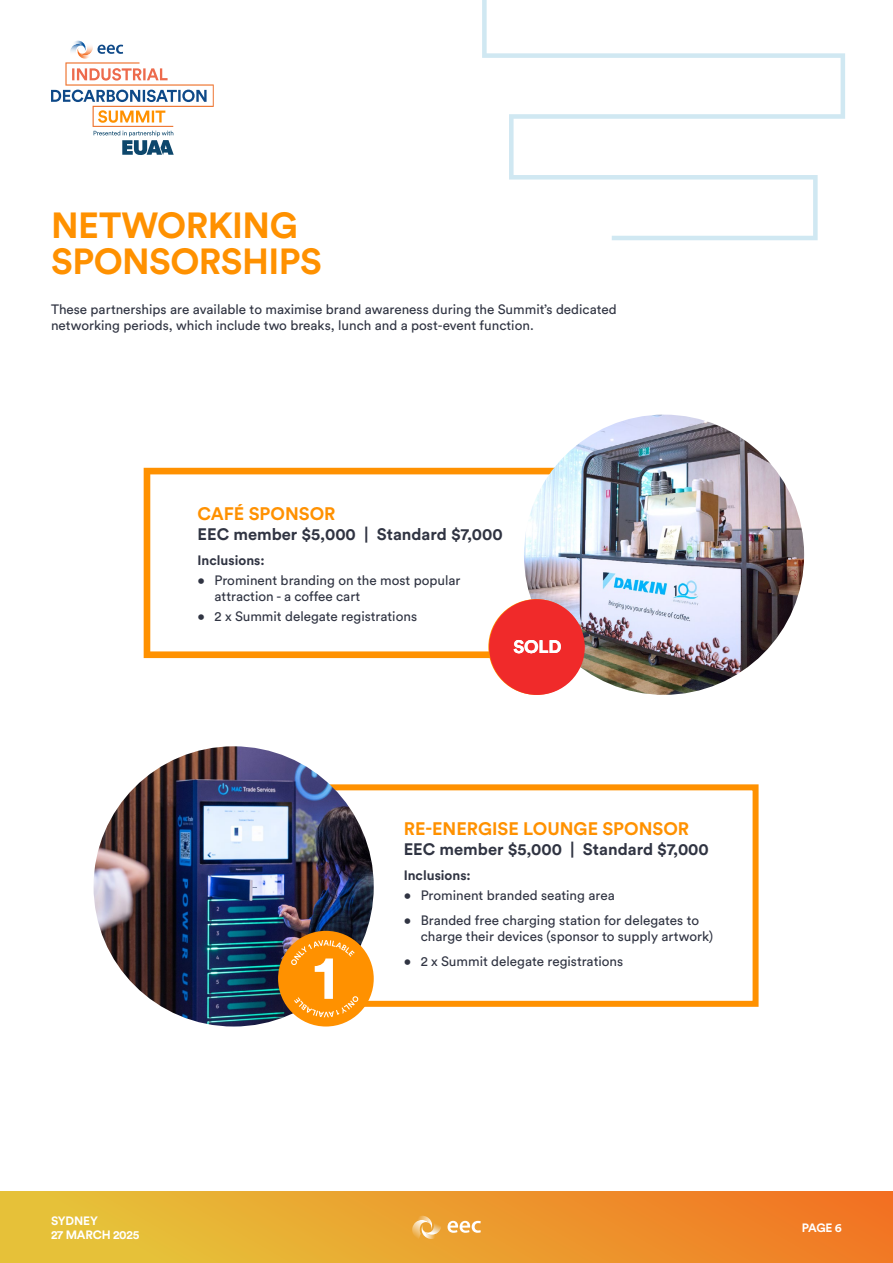
<style>
.page{position:relative;width:893px;height:1263px;background:#fff}
.page>*{position:absolute;margin:0;border:0;box-sizing:border-box;transform-origin:0 0}
.t1{font:700 36px/36px "Circular Std";letter-spacing:-.015em;color:#ff9100}
.t2{font:700 18px "Circular Std";color:#ff9100}
.t3{font:700 18px "Circular Std";color:#fff}
.t4{font:700 16.5px "Circular Std";color:#303442}
.t5{font:13.5px/16.2px "Circular Std";color:#303442}
.t6{font:700 13.5px "Circular Std";color:#303442}
.t7{font:700 12px/14.4px "Circular Std";letter-spacing:-.015em;color:#fff}
</style>
<div class="page">
<div style="left:0;top:1191px;width:893px;height:72px;background:linear-gradient(to right,#e5c93b,#f27523)"></div>
<svg style="left:448px;top:1221px;width:33px;height:12px"></svg>
<svg style="left:412px;top:1215px;width:30px;height:24px"></svg>
<svg style="left:97px;top:45px;width:26px;height:9px"></svg>
<img style="left:79px;top:40px;width:14px;height:8px">
<img style="left:84px;top:48px;width:9px;height:11px">
<img style="left:84px;top:49px;width:9px;height:6px">
<img style="left:77px;top:52px;width:7px;height:7px">
<img style="left:70px;top:41px;width:17px;height:11px">
<svg style="left:73px;top:44px;width:11px;height:3px"></svg>
<svg style="left:51px;top:62px;width:163px;height:93px"></svg>
<svg style="left:482px;top:0;width:363px;height:240px"></svg>
<svg style="left:144px;top:468px;width:410px;height:190px"></svg>
<img style="left:524px;top:415px;width:280px;height:280px;border-radius:140px">
<div style="left:243px;top:784px;width:516px;height:223px;border:6px solid #ff9100"></div>
<img style="left:94px;top:746px;width:280px;height:280px;border-radius:140px">
<div style="left:278px;top:931px;width:96px;height:95px;background:#ff9100;border-radius:50%"></div>
<svg style="left:291px;top:940px;width:68px;height:77px"></svg>
<div style="left:489px;top:599px;width:96px;height:96px;background:#f02a2a;border-radius:50%"></div>
<h1 class="t1" style="left:51px;top:206px;width:272px">NETWORKING<br>SPONSORSHIPS</h1>
<p class="t5" style="left:51px;top:301px;width:567px">These partnerships are available to maximise brand awareness during the Summit’s dedicated networking periods, which include two breaks, lunch and a post-event function.</p>
<h2 class="t2" style="left:198px;top:502px;width:139px">CAFÉ SPONSOR</h2>
<p class="t4" style="left:198px;top:523px;width:307px">EEC member $5,000 | Standard $7,000</p>
<p class="t6" style="left:198px;top:551px;width:69px">Inclusions:</p>
<p class="t5" style="left:215px;top:572px;width:247px;text-indent:-17px">• Prominent branding on the most popular attraction - a coffee cart</p>
<p class="t5" style="left:198px;top:608px;width:221px">• 2 x Summit delegate registrations</p>
<h2 class="t3" style="left:514px;top:635px;width:49px">SOLD</h2>
<h2 class="t2" style="left:404px;top:817px;width:287px">RE-ENERGISE LOUNGE SPONSOR</h2>
<p class="t4" style="left:404px;top:839px;width:307px">EEC member $5,000 | Standard $7,000</p>
<p class="t6" style="left:404px;top:866px;width:69px">Inclusions:</p>
<p class="t5" style="left:404px;top:887px;width:213px">• Prominent branded seating area</p>
<p class="t5" style="left:421px;top:912px;width:294px;text-indent:-17px">• Branded free charging station for delegates to charge their devices (sponsor to supply artwork)</p>
<p class="t5" style="left:404px;top:953px;width:221px">• 2 x Summit delegate registrations</p>
<p class="t7" style="left:51px;top:1213px;width:90px">SYDNEY<br>27 MARCH 2025</p>
<p class="t7" style="left:802px;top:1220px;width:42px">PAGE 6</p>
</div>
